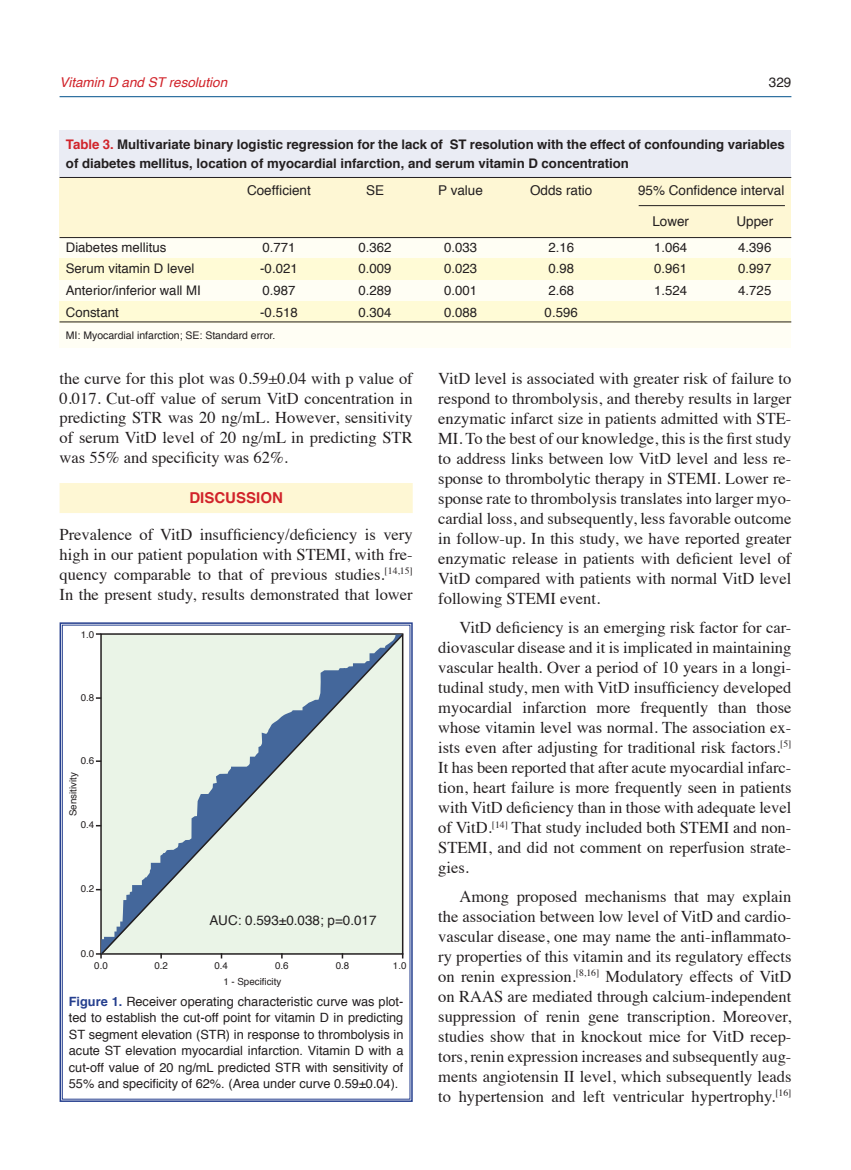
<style>
.page{position:relative;width:851px;height:1170px;background:#fff}
.page>*{position:absolute;margin:0;border:0;box-sizing:border-box;transform-origin:0 0}
.t1{font:16.5px/20px "Times";color:#231f20;text-align:justify}
.t2{font:700 15px "Helvetica";color:#d1232a}
.t3{font:13.5px "Helvetica";color:#231f20}
.t4{font:italic 13.5px "Helvetica";color:#d1232a}
.t5{font:700 13.2px/18.8px "Helvetica";color:#231f20}
.t6{font:13.2px "Helvetica";color:#231f20}
.t7{font:12.75px/16.5px "Helvetica";color:#231f20;text-align:justify}
.t8{font:10.5px "Helvetica";color:#231f20}
.t9{font:9.75px "Helvetica";color:#231f20}
.s1{color:#d1232a}
.s2{font-weight:700;color:#253f8e}
</style>
<div class="page">
<div style="left:60px;top:483px;width:352px;height:30px;background:#fef7d4"></div>
<div style="left:60px;top:130px;width:731px;height:47px;background:#eaecf4"></div>
<div style="left:60px;top:204px;width:731px;height:143px;background:#fffef4"></div>
<div style="left:60px;top:178px;width:731px;height:59px;background:#fef7d4"></div>
<div style="left:60px;top:258px;width:731px;height:21px;background:#fffbd6"></div>
<div style="left:60px;top:301px;width:731px;height:21px;background:#fffbd6"></div>
<hr style="left:60px;top:177px;width:731px;height:1px;background:#231f20">
<hr style="left:638px;top:205px;width:146px;height:1px;background:#231f20">
<hr style="left:60px;top:237px;width:731px;height:1px;background:#231f20">
<hr style="left:60px;top:321px;width:731px;height:1px;background:#231f20">
<svg style="left:59px;top:622px;width:354px;height:480px"></svg>
<svg style="left:96px;top:953px;width:6px;height:5px"></svg>
<svg style="left:99px;top:632px;width:306px;height:323px;background:#d8e3dd"></svg>
<hr style="left:60px;top:96px;width:731px;height:1px;background:#01508b">
<p class="t4" style="left:60px;top:71px;width:169px">Vitamin D and ST resolution</p>
<p class="t3" style="left:768px;top:72px;width:24px">329</p>
<p class="t5" style="left:66px;top:135px;width:720px"><span class="s1">Table 3.</span> Multivariate binary logistic regression for the lack of ST resolution with the effect of confounding variables of diabetes mellitus, location of myocardial infarction, and serum vitamin D concentration</p>
<p class="t3" style="left:247px;top:180px;width:65px">Coefficient</p>
<p class="t3" style="left:366px;top:180px;width:20px">SE</p>
<p class="t3" style="left:438px;top:180px;width:46px">P value</p>
<p class="t3" style="left:530px;top:180px;width:64px">Odds ratio</p>
<p class="t3" style="left:638px;top:180px;width:148px">95% Confidence interval</p>
<p class="t3" style="left:652px;top:210px;width:38px">Lower</p>
<p class="t3" style="left:736px;top:210px;width:38px">Upper</p>
<p class="t6" style="left:66px;top:237px;width:102px">Diabetes mellitus</p>
<p class="t6" style="left:262px;top:237px;width:35px">0.771</p>
<p class="t6" style="left:358px;top:237px;width:35px">0.362</p>
<p class="t6" style="left:444px;top:237px;width:35px">0.033</p>
<p class="t6" style="left:548px;top:237px;width:27px">2.16</p>
<p class="t6" style="left:654px;top:237px;width:35px">1.064</p>
<p class="t6" style="left:738px;top:237px;width:35px">4.396</p>
<p class="t6" style="left:66px;top:258px;width:130px">Serum vitamin D level</p>
<p class="t6" style="left:260px;top:258px;width:39px">-0.021</p>
<p class="t6" style="left:358px;top:258px;width:35px">0.009</p>
<p class="t6" style="left:444px;top:258px;width:35px">0.023</p>
<p class="t6" style="left:548px;top:258px;width:27px">0.98</p>
<p class="t6" style="left:654px;top:258px;width:35px">0.961</p>
<p class="t6" style="left:738px;top:258px;width:35px">0.997</p>
<p class="t6" style="left:66px;top:280px;width:136px">Anterior/inferior wall MI</p>
<p class="t6" style="left:262px;top:280px;width:35px">0.987</p>
<p class="t6" style="left:358px;top:280px;width:35px">0.289</p>
<p class="t6" style="left:444px;top:280px;width:35px">0.001</p>
<p class="t6" style="left:548px;top:280px;width:27px">2.68</p>
<p class="t6" style="left:654px;top:280px;width:35px">1.524</p>
<p class="t6" style="left:738px;top:280px;width:35px">4.725</p>
<p class="t6" style="left:66px;top:302px;width:54px">Constant</p>
<p class="t6" style="left:260px;top:302px;width:39px">-0.518</p>
<p class="t6" style="left:358px;top:302px;width:35px">0.304</p>
<p class="t6" style="left:444px;top:302px;width:35px">0.088</p>
<p class="t6" style="left:544px;top:302px;width:35px">0.596</p>
<p class="t8" style="left:66px;top:327px;width:211px">MI: Myocardial infarction; SE: Standard error.</p>
<p class="t1" style="left:60px;top:367px;width:354px">the curve for this plot was 0.59±0.04 with p value of 0.017. Cut-off value of serum VitD concentration in predicting STR was 20 ng/mL. However, sensitivity of serum VitD level of 20 ng/mL in predicting STR was 55% and specificity was 62%.</p>
<p class="t2" style="left:189px;top:486px;width:95px">DISCUSSION</p>
<p class="t1" style="left:60px;top:523px;width:354px">Prevalence of VitD insufficiency/deficiency is very high in our patient population with STEMI, with fre&shy;quency comparable to that of previous studies.<sup>[14,15] </sup>In the present study, results demonstrated that lower</p>
<p class="t9" style="left:81px;top:626px;width:15px">1.0</p>
<p class="t9" style="left:81px;top:689px;width:15px">0.8</p>
<p class="t9" style="left:81px;top:753px;width:15px">0.6</p>
<p class="t9" style="left:65px;top:816px;width:45px;rotate:-90deg">Sensitivity</p>
<p class="t9" style="left:81px;top:817px;width:15px">0.4</p>
<p class="t9" style="left:81px;top:881px;width:15px">0.2</p>
<p class="t9" style="left:81px;top:946px;width:15px">0.0</p>
<p class="t3" style="left:209px;top:910px;width:169px">AUC: 0.593±0.038; p=0.017</p>
<p class="t9" style="left:94px;top:957px;width:15px">0.0</p>
<p class="t9" style="left:154px;top:957px;width:15px">0.2</p>
<p class="t9" style="left:214px;top:957px;width:15px">0.4</p>
<p class="t9" style="left:275px;top:957px;width:15px">0.6</p>
<p class="t9" style="left:335px;top:957px;width:15px">0.8</p>
<p class="t9" style="left:393px;top:957px;width:15px">1.0</p>
<p class="t9" style="left:223px;top:974px;width:59px">1 - Specificity</p>
<p class="t7" style="left:69px;top:993px;width:336px"><span class="s2">Figure 1.</span> Receiver operating characteristic curve was plot&shy;ted to establish the cut-off point for vitamin D in predicting ST segment elevation (STR) in response to thrombolysis in acute ST elevation myocardial infarction. Vitamin D with a cut-off value of 20 ng/mL predicted STR with sensitivity of 55% and specificity of 62%. (Area under curve 0.59±0.04).</p>
<p class="t1" style="left:438px;top:367px;width:354px">VitD level is associated with greater risk of failure to respond to thrombolysis, and thereby results in larger enzymatic infarct size in patients admitted with STE-MI. To the best of our knowledge, this is the first study to address links between low VitD level and less re&shy;sponse to thrombolytic therapy in STEMI. Lower re&shy;sponse rate to thrombolysis translates into larger myo&shy;cardial loss, and subsequently, less favorable outcome in follow-up. In this study, we have reported greater enzymatic release in patients with deficient level of VitD compared with patients with normal VitD level following STEMI event.</p>
<p class="t1" style="left:438px;top:615px;width:354px;text-indent:21px">VitD deficiency is an emerging risk factor for car&shy;diovascular disease and it is implicated in maintaining vascular health. Over a period of 10 years in a longi&shy;tudinal study, men with VitD insufficiency developed myocardial infarction more frequently than those whose vitamin level was normal. The association ex&shy;ists even after adjusting for traditional risk factors.<sup>[5] </sup>It has been reported that after acute myocardial infarc&shy;tion, heart failure is more frequently seen in patients with VitD deficiency than in those with adequate level of VitD.<sup>[14]</sup> That study included both STEMI and non-STEMI, and did not comment on reperfusion strate&shy;gies.</p>
<p class="t1" style="left:438px;top:884px;width:354px;text-indent:21px">Among proposed mechanisms that may explain the association between low level of VitD and cardio&shy;vascular disease, one may name the anti-inflammato&shy;ry properties of this vitamin and its regulatory effects on renin expression.<sup>[8,16]</sup> Modulatory effects of VitD on RAAS are mediated through calcium-independent suppression of renin gene transcription. Moreover, studies show that in knockout mice for VitD recep&shy;tors, renin expression increases and subsequently aug&shy;ments angiotensin II level, which subsequently leads to hypertension and left ventricular hypertrophy.<sup>[16]</sup></p>
</div>
